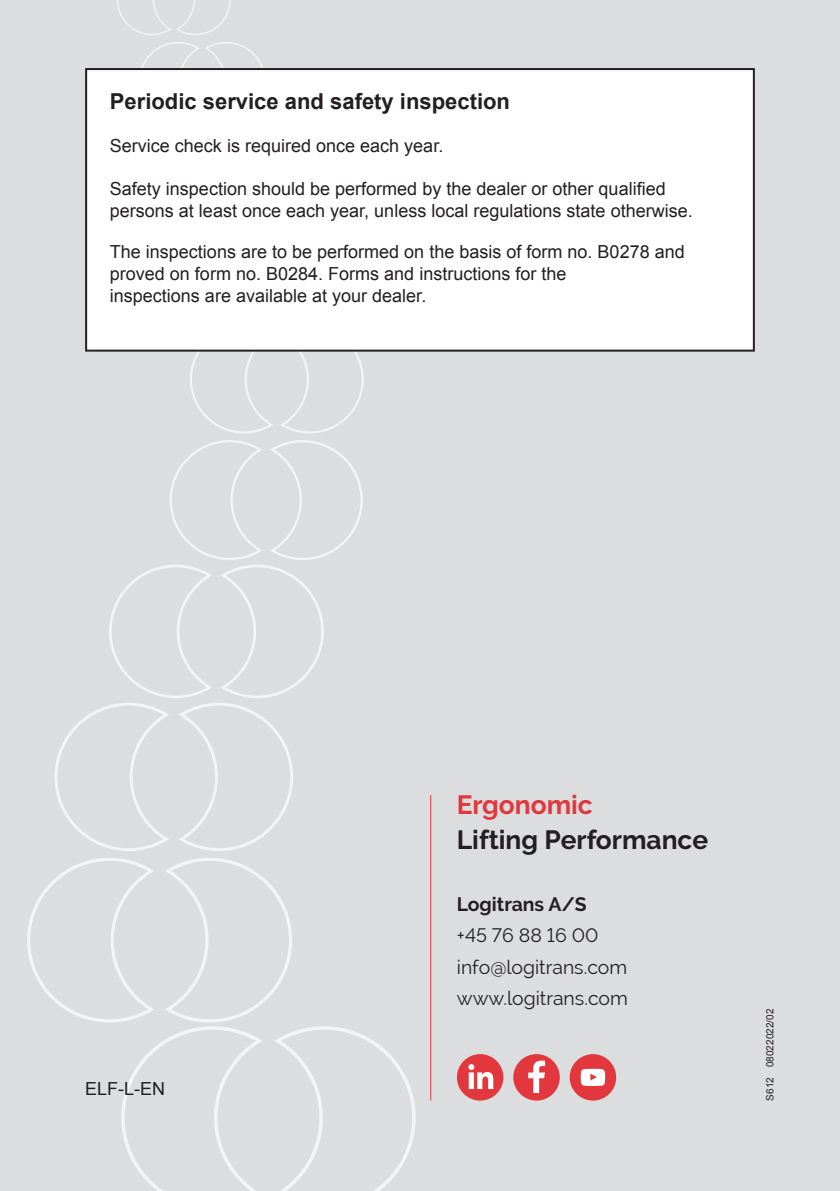
<style>
.page{position:relative;width:840px;height:1191px;background:#fff}
.page>*{position:absolute;margin:0;border:0;box-sizing:border-box;transform-origin:0 0}
.t1{font:700 26.4px "Raleway";color:#231f20}
.t2{font:700 26.4px "Raleway";color:#e1373d}
.Overskrift_bagside{font:700 22px "Arial";color:#231f20}
.t3{font:19.4px "Raleway";color:#231f20}
.t4{font:700 19.4px "Raleway";color:#231f20}
.Brød_-_Arial{font:18px/21.6px "Arial";color:#231f20}
.Bundtekst{font:10px "Arial";color:#231f20}
</style>
<div class="page">
<div style="left:0;top:0;width:839px;height:1191px;background:#dcdddf"></div>
<svg style="left:27px;top:0;width:388px;height:1191px"></svg>
<div style="left:569px;top:1054px;width:46px;height:46px;background:#e1373d;border-radius:50%"></div>
<svg style="left:580px;top:1068px;width:24px;height:18px"></svg>
<div style="left:456px;top:1054px;width:47px;height:46px;background:#e1373d;border-radius:50%"></div>
<svg style="left:468px;top:1064px;width:25px;height:25px"></svg>
<div style="left:513px;top:1054px;width:46px;height:46px;background:#e1373d;border-radius:50%"></div>
<svg style="left:528px;top:1060px;width:16px;height:33px"></svg>
<hr style="left:430px;top:795px;width:1px;height:305px;background:#e1373d">
<div style="left:86px;top:69px;width:667px;height:281px;background:#fff"></div>
<div style="left:85px;top:68px;width:669px;height:283px;border:2px solid #231f20"></div>
<p class="Overskrift_bagside" style="left:110px;top:87px;width:401px">Periodic service and safety inspection</p>
<p class="Brød_-_Arial" style="left:110px;top:135px;width:335px">Service check is required once each year.</p>
<p class="Brød_-_Arial" style="left:110px;top:178px;width:584px">Safety inspection should be performed by the dealer or other qualified persons at least once each year, unless local regulations state otherwise.</p>
<p class="Brød_-_Arial" style="left:110px;top:241px;width:576px">The inspections are to be performed on the basis of form no. B0278 and proved on form no. B0284. Forms and instructions for the<br>inspections are available at your dealer.</p>
<p class="Brød_-_Arial" style="left:85px;top:1078px;width:82px">ELF-L-EN</p>
<p class="t2" style="left:456px;top:789px;width:137px">Ergonomic</p>
<p class="t1" style="left:456px;top:824px;width:252px">Lifting Performance</p>
<p class="t4" style="left:456px;top:893px;width:131px">Logitrans A/S</p>
<p class="t3" style="left:456px;top:924px;width:143px">+45 76 88 16 00</p>
<p class="t3" style="left:456px;top:955px;width:172px">info@logitrans.com</p>
<p class="t3" style="left:456px;top:986px;width:172px">www.logitrans.com</p>
<p class="Bundtekst" style="left:763px;top:1100px;width:93px;rotate:-90deg">S612 08022022/02</p>
</div>
